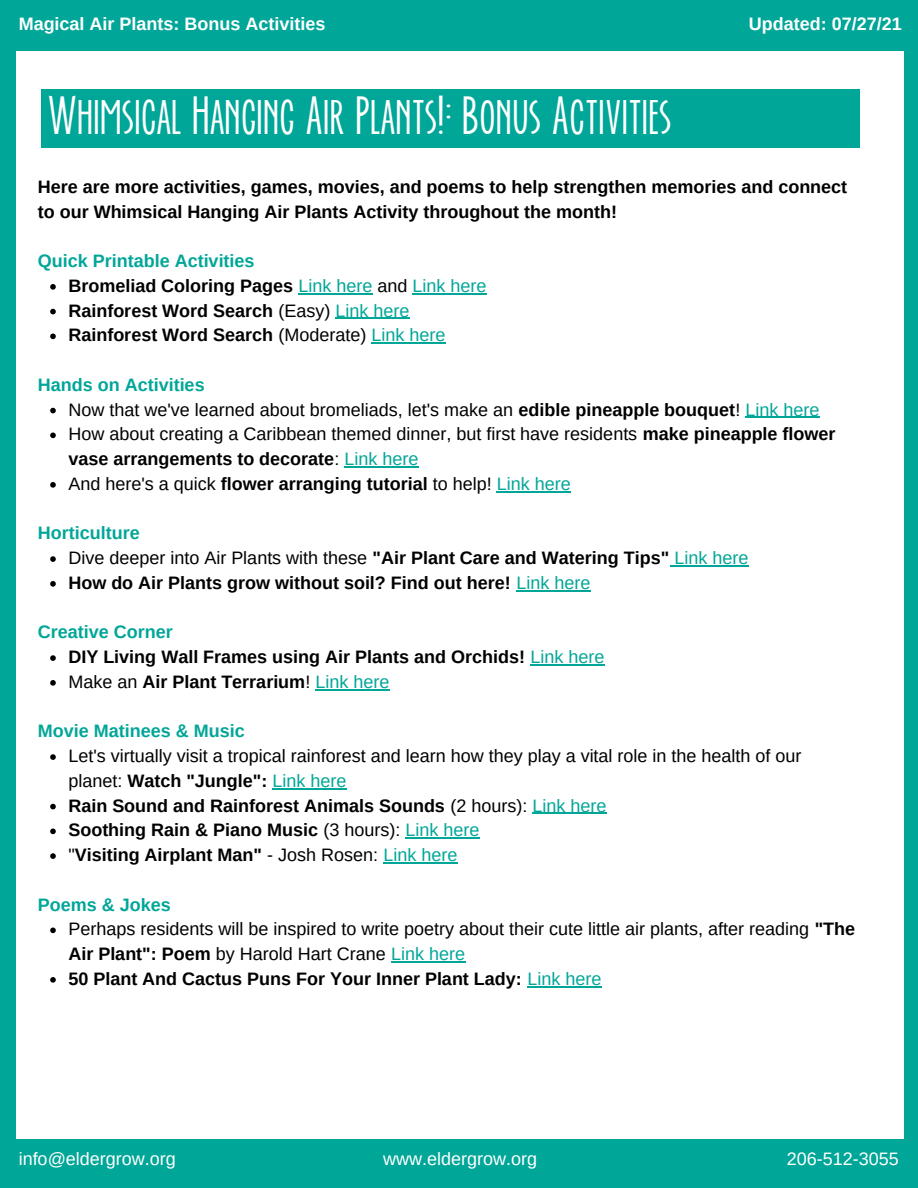
<style>
.page{position:relative;width:918px;height:1188px;background:#00a698}
.page>*{position:absolute;margin:0;border:0;box-sizing:border-box;transform-origin:0 0}
.t1{font:47.25px "Ever After";color:#fff}
.t2{font:700 18px/24.8px "Arimo";color:#000}
.t3{font:18px/24.8px "Arimo";color:#000}
.t4{font:700 18px "Arimo";color:#00a698}
.t5{font:700 18px "Arimo";color:#fff}
.t6{font:18px "Arimo";color:#fff}
.s1{font-weight:400;color:#00a698}
.s2{font-weight:400}
.s3{font-weight:700}
.s4{color:#00a698}
</style>
<div class="page">
<div style="left:16px;top:51px;width:887px;height:1088px;background:#fff"></div>
<div style="left:42px;top:89px;width:818px;height:59px;background:#00a698"></div>
<svg style="left:50px;top:284px;width:6px;height:6px"></svg>
<hr style="left:298px;top:293px;width:74px;height:1px;background:#00a698">
<hr style="left:412px;top:293px;width:75px;height:1px;background:#00a698">
<svg style="left:50px;top:309px;width:6px;height:5px"></svg>
<hr style="left:335px;top:318px;width:74px;height:1px;background:#00a698">
<svg style="left:50px;top:334px;width:6px;height:5px"></svg>
<hr style="left:371px;top:343px;width:74px;height:1px;background:#00a698">
<svg style="left:50px;top:408px;width:6px;height:5px"></svg>
<hr style="left:745px;top:417px;width:75px;height:1px;background:#00a698">
<svg style="left:50px;top:433px;width:6px;height:5px"></svg>
<hr style="left:345px;top:466px;width:74px;height:1px;background:#00a698">
<svg style="left:50px;top:482px;width:6px;height:6px"></svg>
<hr style="left:497px;top:491px;width:74px;height:1px;background:#00a698">
<svg style="left:50px;top:556px;width:6px;height:6px"></svg>
<hr style="left:675px;top:565px;width:74px;height:1px;background:#00a698">
<svg style="left:50px;top:581px;width:6px;height:6px"></svg>
<hr style="left:516px;top:590px;width:74px;height:1px;background:#00a698">
<svg style="left:50px;top:655px;width:6px;height:6px"></svg>
<hr style="left:530px;top:664px;width:74px;height:1px;background:#00a698">
<svg style="left:50px;top:680px;width:6px;height:6px"></svg>
<hr style="left:315px;top:689px;width:75px;height:1px;background:#00a698">
<svg style="left:50px;top:754px;width:6px;height:6px"></svg>
<hr style="left:272px;top:788px;width:75px;height:1px;background:#00a698">
<svg style="left:50px;top:804px;width:6px;height:5px"></svg>
<hr style="left:532px;top:813px;width:74px;height:1px;background:#00a698">
<svg style="left:50px;top:829px;width:6px;height:5px"></svg>
<hr style="left:405px;top:838px;width:74px;height:1px;background:#00a698">
<svg style="left:50px;top:853px;width:6px;height:6px"></svg>
<hr style="left:383px;top:862px;width:74px;height:1px;background:#00a698">
<svg style="left:50px;top:928px;width:6px;height:5px"></svg>
<hr style="left:391px;top:961px;width:74px;height:1px;background:#00a698">
<svg style="left:50px;top:977px;width:6px;height:6px"></svg>
<hr style="left:527px;top:986px;width:74px;height:1px;background:#00a698">
<p class="t5" style="left:19px;top:14px;width:308px">Magical Air Plants: Bonus Activities</p>
<p class="t5" style="left:749px;top:14px;width:154px">Updated: 07/27/21</p>
<p class="t1" style="left:49px;top:96px;width:626px">Whimsical Hanging Air Plants!: Bonus Activities</p>
<p class="t2" style="left:38px;top:174px;width:811px">Here are more activities, games, movies, and poems to help strengthen memories and connect to our Whimsical Hanging Air Plants Activity throughout the month!</p>
<p class="t4" style="left:38px;top:251px;width:218px">Quick Printable Activities</p>
<p class="t2" style="left:68px;top:273px;width:420px">Bromeliad Coloring Pages <span class="s1">Link here</span> <span class="s2">and</span> <span class="s1">Link here</span></p>
<p class="t2" style="left:68px;top:298px;width:343px">Rainforest Word Search <span class="s2">(Easy)</span> <span class="s1">Link here</span></p>
<p class="t2" style="left:68px;top:323px;width:379px">Rainforest Word Search <span class="s2">(Moderate)</span> <span class="s1">Link here</span></p>
<p class="t4" style="left:38px;top:375px;width:168px">Hands on Activities</p>
<p class="t3" style="left:68px;top:397px;width:753px">Now that we've learned about bromeliads, let's make an <span class="s3">edible pineapple bouquet</span>! <span class="s4">Link here</span></p>
<p class="t3" style="left:68px;top:422px;width:769px">How about creating a Caribbean themed dinner, but first have residents <span class="s3">make pineapple flower vase arrangements to decorate</span>: <span class="s4">Link here</span></p>
<p class="t2" style="left:68px;top:471px;width:504px"><span class="s2">And here's a quick</span> flower arranging tutorial <span class="s2">to help!</span> <span class="s1">Link here</span></p>
<p class="t4" style="left:38px;top:523px;width:103px">Horticulture</p>
<p class="t3" style="left:68px;top:546px;width:682px">Dive deeper into Air Plants with these <span class="s3">"Air Plant Care and Watering Tips"</span> <span class="s4">Link here</span></p>
<p class="t2" style="left:68px;top:570px;width:523px">How do Air Plants grow without soil? Find out here! <span class="s1">Link here</span></p>
<p class="t4" style="left:38px;top:622px;width:136px">Creative Corner</p>
<p class="t2" style="left:68px;top:645px;width:538px">DIY Living Wall Frames using Air Plants and Orchids! <span class="s1">Link here</span></p>
<p class="t2" style="left:68px;top:669px;width:323px"><span class="s2">Make an</span> Air Plant Terrarium<span class="s2">!</span> <span class="s1">Link here</span></p>
<p class="t4" style="left:38px;top:721px;width:208px">Movie Matinees &amp; Music</p>
<p class="t3" style="left:68px;top:744px;width:735px">Let's virtually visit a tropical rainforest and learn how they play a vital role in the health of our planet: <span class="s3">Watch "Jungle":</span> <span class="s4">Link here</span></p>
<p class="t2" style="left:68px;top:793px;width:540px">Rain Sound and Rainforest Animals Sounds <span class="s2">(2 hours):</span> <span class="s1">Link here</span></p>
<p class="t2" style="left:68px;top:818px;width:413px">Soothing Rain &amp; Piano Music <span class="s2">(3 hours):</span> <span class="s1">Link here</span></p>
<p class="t2" style="left:68px;top:843px;width:390px"><span class="s2">"</span>Visiting Airplant Man" <span class="s2">- Josh Rosen:</span> <span class="s1">Link here</span></p>
<p class="t4" style="left:38px;top:894px;width:134px">Poems &amp; Jokes</p>
<p class="t3" style="left:68px;top:917px;width:788px">Perhaps residents will be inspired to write poetry about their cute little air plants, after reading <span class="s3">"The<br>Air Plant": Poem</span> by Harold Hart Crane <span class="s4">Link here</span></p>
<p class="t2" style="left:68px;top:966px;width:535px">50 Plant And Cactus Puns For Your Inner Plant Lady: <span class="s1">Link here</span></p>
<p class="t6" style="left:19px;top:1149px;width:159px">info@eldergrow.org</p>
<p class="t6" style="left:383px;top:1149px;width:155px">www.eldergrow.org</p>
<p class="t6" style="left:787px;top:1149px;width:114px">206-512-3055</p>
</div>
